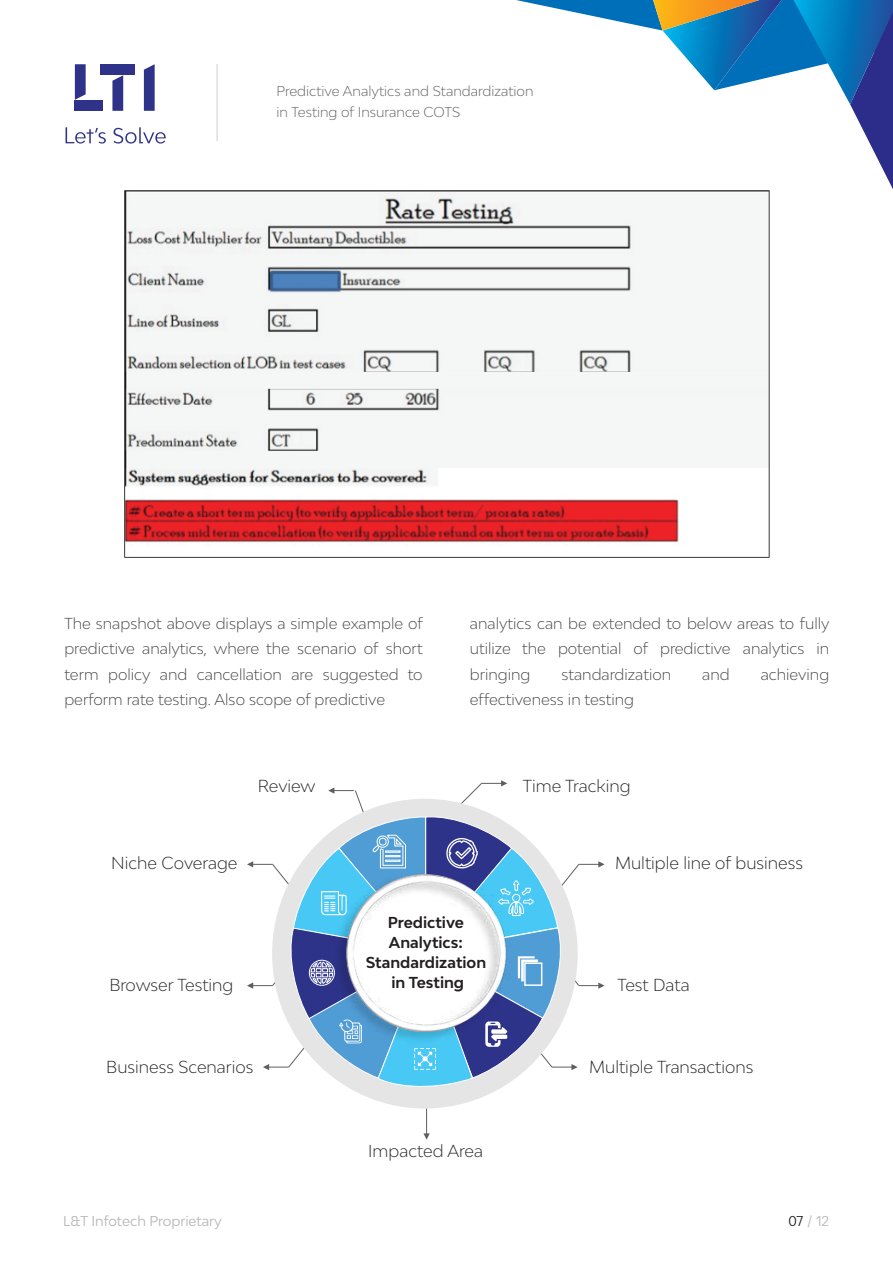
<style>
.page{position:relative;width:893px;height:1263px;background:#fff}
.page>*{position:absolute;margin:0;border:0;box-sizing:border-box;transform-origin:0 0}
.t1{font:300 16.35px "Bw Modelica";color:#231f20}
.t2{font:300 15px/25.5px "Bw Modelica";color:#414042;text-align:justify}
.t3{font:700 15px/20px "Bw Modelica";color:#231f20;text-align:center}
.t4{font:300 13.5px/21px "Bw Modelica";color:#5c5c5c}
.t5{font:13.5px "Bw Modelica";color:#b5b5b6}
.t6{font:13.5px "Bw Modelica";color:#b7b7b7}
.s1{color:#231f20}
</style>
<div class="page">
<svg style="left:516px;top:0;width:377px;height:189px"></svg>
<hr style="left:217px;top:64px;width:1px;height:77px;background:#cfcfce">
<svg style="left:247px;top:780px;width:358px;height:360px"></svg>
<img style="left:124px;top:186px;width:648px;height:372px">
<svg style="left:75px;top:64px;width:11px;height:36px"></svg>
<div style="left:75px;top:100px;width:28px;height:11px;background:#2e3288"></div>
<div style="left:101px;top:64px;width:34px;height:11px;background:#2e3288"></div>
<svg style="left:112px;top:75px;width:11px;height:36px"></svg>
<svg style="left:144px;top:64px;width:11px;height:47px"></svg>
<svg style="left:66px;top:127px;width:100px;height:17px"></svg>
<p class="t4" style="left:277px;top:81px;width:258px">Predictive Analytics and Standardization in Testing of Insurance COTS</p>
<p class="t2" style="left:64px;top:610px;width:360px">The snapshot above displays a simple example of predictive analytics, where the scenario of short term policy and cancellation are suggested to perform rate testing. Also scope of predictive</p>
<p class="t2" style="left:470px;top:610px;width:361px">analytics can be extended to below areas to fully utilize the potential of predictive analytics in bringing</p>
<p class="t2" style="left:561px;top:661px;width:111px">standardization</p>
<p class="t2" style="left:702px;top:661px;width:29px">and</p>
<p class="t2" style="left:761px;top:661px;width:70px">achieving</p>
<p class="t2" style="left:470px;top:686px;width:166px">effectiveness in testing</p>
<p class="t1" style="left:258px;top:776px;width:59px">Review</p>
<p class="t1" style="left:523px;top:776px;width:109px">Time Tracking</p>
<p class="t1" style="left:111px;top:852px;width:128px">Niche Coverage</p>
<p class="t1" style="left:615px;top:852px;width:190px">Multiple line of business</p>
<p class="t3" style="left:366px;top:912px;width:122px">Predictive<br>Analytics:<br>Standardization in Testing</p>
<p class="t1" style="left:109px;top:974px;width:126px">Browser Testing</p>
<p class="t1" style="left:617px;top:974px;width:74px">Test Data</p>
<p class="t1" style="left:106px;top:1056px;width:149px">Business Scenarios</p>
<p class="t1" style="left:368px;top:1141px;width:116px">Impacted Area</p>
<p class="t1" style="left:589px;top:1056px;width:166px">Multiple Transactions</p>
<p class="t5" style="left:63px;top:1212px;width:160px">L&amp;T Infotech Proprietary</p>
<p class="t6" style="left:788px;top:1212px;width:42px"><span class="s1">07</span> / 12</p>
</div>
